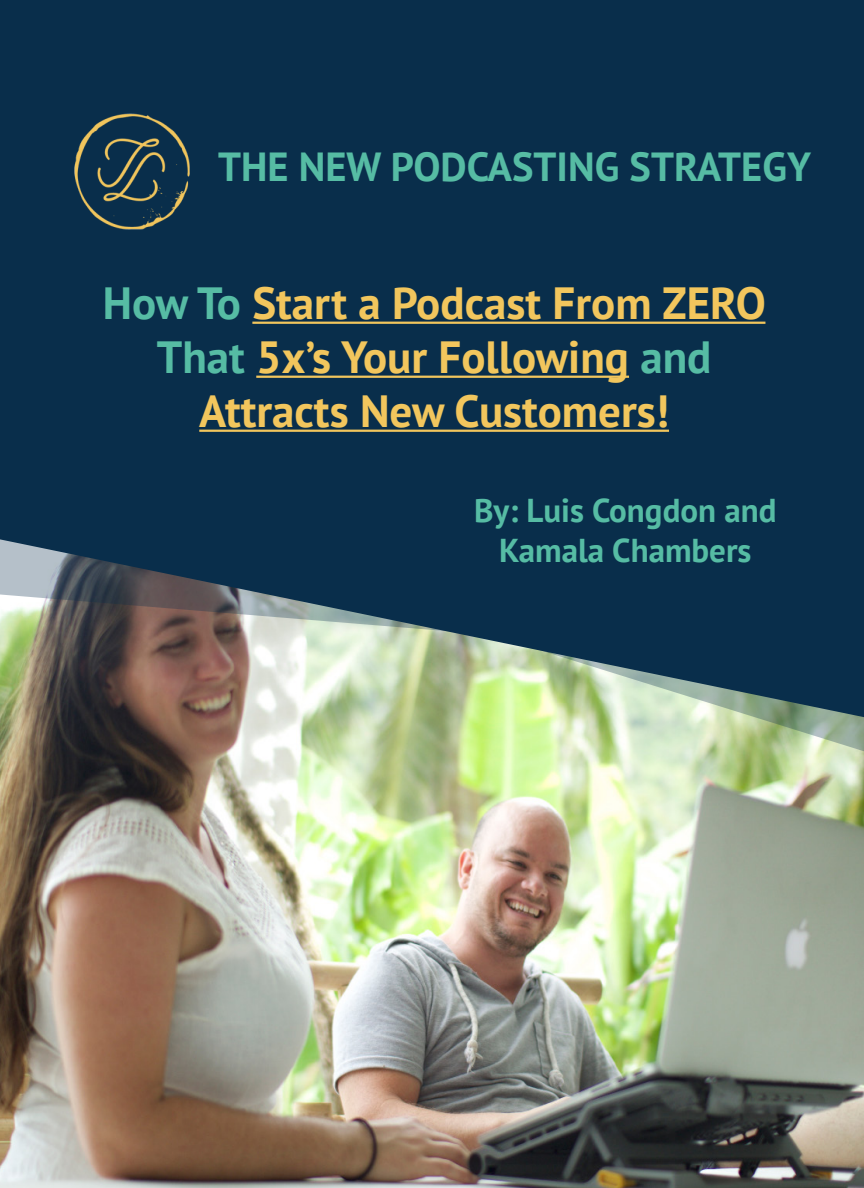
<style>
.page{position:relative;width:864px;height:1188px;background:#fff}
.page>*{position:absolute;margin:0;border:0;box-sizing:border-box;transform-origin:0 0}
.t1{font:700 45px/54px "PT Sans";color:#f2c65d;text-align:center}
.t2{font:700 40.5px "PT Sans";color:#56bca4}
.t3{font:700 33px/39.6px "PT Sans";color:#56bca4;text-align:center}
.s1{color:#56bca4}
</style>
<div class="page">
<img style="left:0;top:767px;width:864px;height:421px">
<div style="left:0;top:0;width:864px;height:482px;background:#092e4b"></div>
<hr style="left:252px;top:322px;width:513px;height:2px;background:#f2c65d">
<hr style="left:256px;top:376px;width:373px;height:2px;background:#f2c65d">
<hr style="left:199px;top:430px;width:470px;height:2px;background:#f2c65d">
<img style="left:0;top:482px;width:864px;height:285px">
<svg style="left:0;top:508px;width:864px;height:157px;background:#304a5c"></svg>
<img style="left:73px;top:111px;width:121px;height:125px">
<p class="t2" style="left:218px;top:140px;width:594px">THE NEW PODCASTING STRATEGY</p>
<p class="t1" style="left:103px;top:276px;width:665px"><span class="s1">How To</span> Start a Podcast From ZERO<br><span class="s1">That</span> 5x’s Your Following <span class="s1">and<br></span>Attracts New Customers!</p>
<p class="t3" style="left:474px;top:490px;width:304px">By: Luis Congdon and<br>Kamala Chambers</p>
</div>
